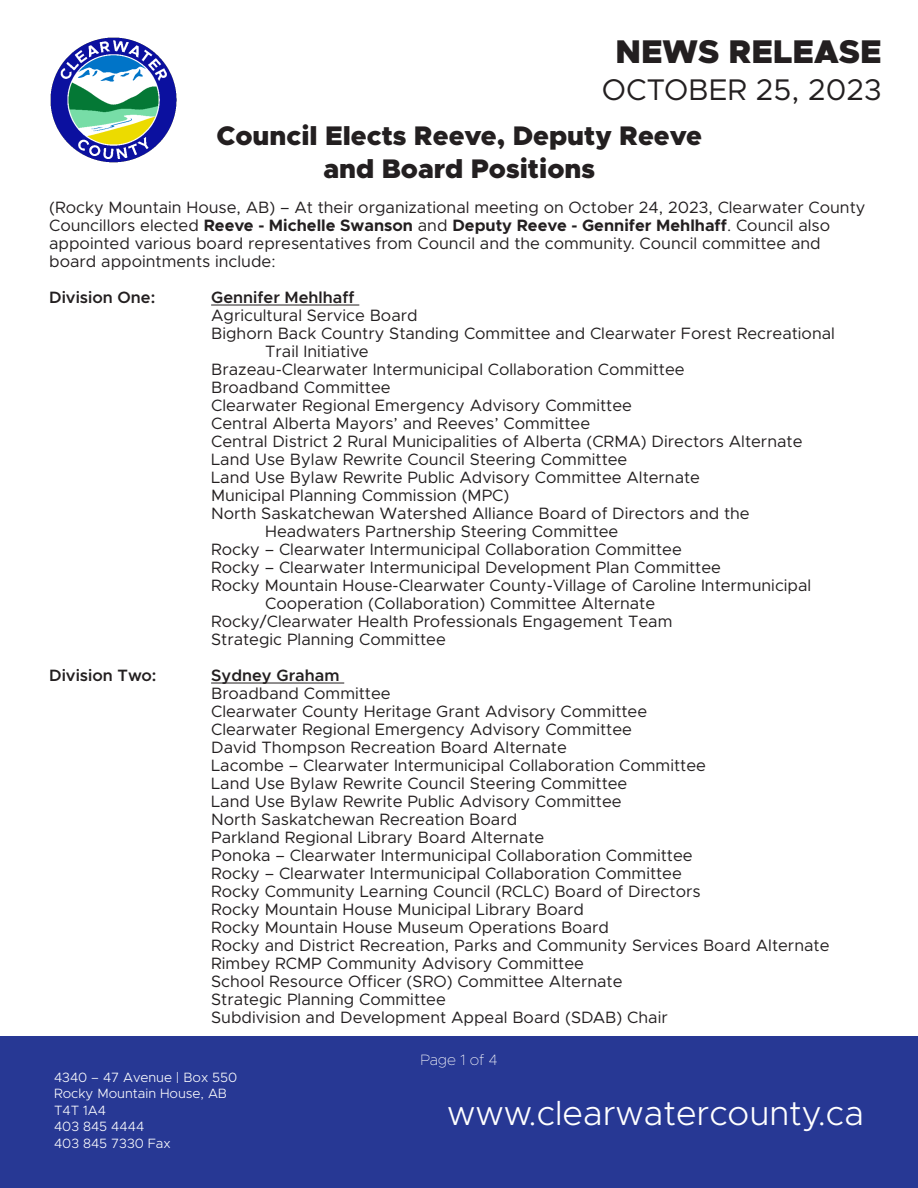
<style>
.page{position:relative;width:918px;height:1188px;background:#fff}
.page>*{position:absolute;margin:0;border:0;box-sizing:border-box;transform-origin:0 0}
.t1{font:300 34.5px "Metropolis";color:#fff}
.t2{font:900 33px "Metropolis";color:#231f20}
.t3{font:30px "Metropolis";color:#231f20}
.t4{font:900 27px "Metropolis";color:#231f20}
.t5{font:16.5px/18px "Metropolis";color:#231f20}
.t6{font:600 16.5px "Metropolis";color:#231f20}
.t7{font:100 15px "Metropolis";color:#fff}
.t8{font:300 13.5px "Metropolis";color:#fff}
.s1{font-weight:700}
</style>
<div class="page">
<div style="left:0;top:1037px;width:918px;height:151px;background:#273894"></div>
<hr style="left:211px;top:305px;width:148px;height:1px;background:#231f20">
<hr style="left:211px;top:683px;width:133px;height:1px;background:#231f20">
<img style="left:50px;top:37px;width:127px;height:126px">
<p class="t2" style="left:616px;top:30px;width:268px">NEWS RELEASE</p>
<p class="t3" style="left:602px;top:71px;width:281px">OCTOBER 25, 2023</p>
<p class="t4" style="left:216px;top:118px;width:487px">Council Elects Reeve, Deputy Reeve</p>
<p class="t4" style="left:323px;top:151px;width:273px">and Board Positions</p>
<p class="t5" style="left:49px;top:198px;width:818px">(Rocky Mountain House, AB) – At their organizational meeting on October 24, 2023, Clearwater County Councillors elected <span class="s1">Reeve - Michelle Swanson</span> and <span class="s1">Deputy Reeve - Gennifer Mehlhaff</span>. Council also appointed various board representatives from Council and the community. Council committee and board appointments include:</p>
<p class="t6" style="left:49px;top:287px;width:108px">Division One:</p>
<p class="t6" style="left:211px;top:287px;width:145px">Gennifer Mehlhaff</p>
<p class="t5" style="left:211px;top:306px;width:208px">Agricultural Service Board</p>
<p class="t5" style="left:265px;top:324px;width:571px;text-indent:-54px">Bighorn Back Country Standing Committee and Clearwater Forest Recreational<br>Trail Initiative</p>
<p class="t5" style="left:211px;top:360px;width:475px">Brazeau-Clearwater Intermunicipal Collaboration Committee</p>
<p class="t5" style="left:211px;top:378px;width:181px">Broadband Committee</p>
<p class="t5" style="left:211px;top:396px;width:422px">Clearwater Regional Emergency Advisory Committee</p>
<p class="t5" style="left:211px;top:414px;width:381px">Central Alberta Mayors’ and Reeves’ Committee</p>
<p class="t5" style="left:211px;top:432px;width:593px">Central District 2 Rural Municipalities of Alberta (CRMA) Directors Alternate</p>
<p class="t5" style="left:211px;top:450px;width:418px">Land Use Bylaw Rewrite Council Steering Committee</p>
<p class="t5" style="left:211px;top:468px;width:490px">Land Use Bylaw Rewrite Public Advisory Committee Alternate</p>
<p class="t5" style="left:211px;top:486px;width:300px">Municipal Planning Commission (MPC)</p>
<p class="t5" style="left:265px;top:504px;width:486px;text-indent:-54px">North Saskatchewan Watershed Alliance Board of Directors and the<br>Headwaters Partnership Steering Committee</p>
<p class="t5" style="left:211px;top:540px;width:472px">Rocky – Clearwater Intermunicipal Collaboration Committee</p>
<p class="t5" style="left:211px;top:558px;width:511px">Rocky – Clearwater Intermunicipal Development Plan Committee</p>
<p class="t5" style="left:211px;top:576px;width:602px">Rocky Mountain House-Clearwater County-Village of Caroline Intermunicipal</p>
<p class="t5" style="left:265px;top:594px;width:392px">Cooperation (Collaboration) Committee Alternate</p>
<p class="t5" style="left:211px;top:612px;width:463px">Rocky/Clearwater Health Professionals Engagement Team</p>
<p class="t5" style="left:211px;top:630px;width:236px">Strategic Planning Committee</p>
<p class="t6" style="left:49px;top:665px;width:109px">Division Two:</p>
<p class="t6" style="left:211px;top:665px;width:130px">Sydney Graham</p>
<p class="t5" style="left:211px;top:684px;width:181px">Broadband Committee</p>
<p class="t5" style="left:211px;top:702px;width:438px">Clearwater County Heritage Grant Advisory Committee</p>
<p class="t5" style="left:211px;top:720px;width:422px">Clearwater Regional Emergency Advisory Committee</p>
<p class="t5" style="left:211px;top:738px;width:357px">David Thompson Recreation Board Alternate</p>
<p class="t5" style="left:211px;top:756px;width:496px">Lacombe – Clearwater Intermunicipal Collaboration Committee</p>
<p class="t5" style="left:211px;top:774px;width:418px">Land Use Bylaw Rewrite Council Steering Committee</p>
<p class="t5" style="left:211px;top:792px;width:412px">Land Use Bylaw Rewrite Public Advisory Committee</p>
<p class="t5" style="left:211px;top:810px;width:308px">North Saskatchewan Recreation Board</p>
<p class="t5" style="left:211px;top:828px;width:335px">Parkland Regional Library Board Alternate</p>
<p class="t5" style="left:211px;top:846px;width:483px">Ponoka – Clearwater Intermunicipal Collaboration Committee</p>
<p class="t5" style="left:211px;top:864px;width:472px">Rocky – Clearwater Intermunicipal Collaboration Committee</p>
<p class="t5" style="left:211px;top:882px;width:491px">Rocky Community Learning Council (RCLC) Board of Directors</p>
<p class="t5" style="left:211px;top:900px;width:374px">Rocky Mountain House Municipal Library Board</p>
<p class="t5" style="left:211px;top:918px;width:399px">Rocky Mountain House Museum Operations Board</p>
<p class="t5" style="left:211px;top:936px;width:620px">Rocky and District Recreation, Parks and Community Services Board Alternate</p>
<p class="t5" style="left:211px;top:954px;width:374px">Rimbey RCMP Community Advisory Committee</p>
<p class="t5" style="left:211px;top:972px;width:413px">School Resource Officer (SRO) Committee Alternate</p>
<p class="t5" style="left:211px;top:990px;width:236px">Strategic Planning Committee</p>
<p class="t5" style="left:211px;top:1008px;width:458px">Subdivision and Development Appeal Board (SDAB) Chair</p>
<p class="t8" style="left:54px;top:1069px;width:185px">4340 – 47 Avenue | Box 550</p>
<p class="t8" style="left:54px;top:1085px;width:175px">Rocky Mountain House, AB</p>
<p class="t8" style="left:54px;top:1102px;width:54px">T4T 1A4</p>
<p class="t8" style="left:54px;top:1118px;width:92px">403 845 4444</p>
<p class="t8" style="left:54px;top:1135px;width:118px">403 845 7330 Fax</p>
<p class="t7" style="left:420px;top:1051px;width:79px">Page 1 of 4</p>
<p class="t1" style="left:447px;top:1091px;width:418px">www.clearwatercounty.ca</p>
</div>
